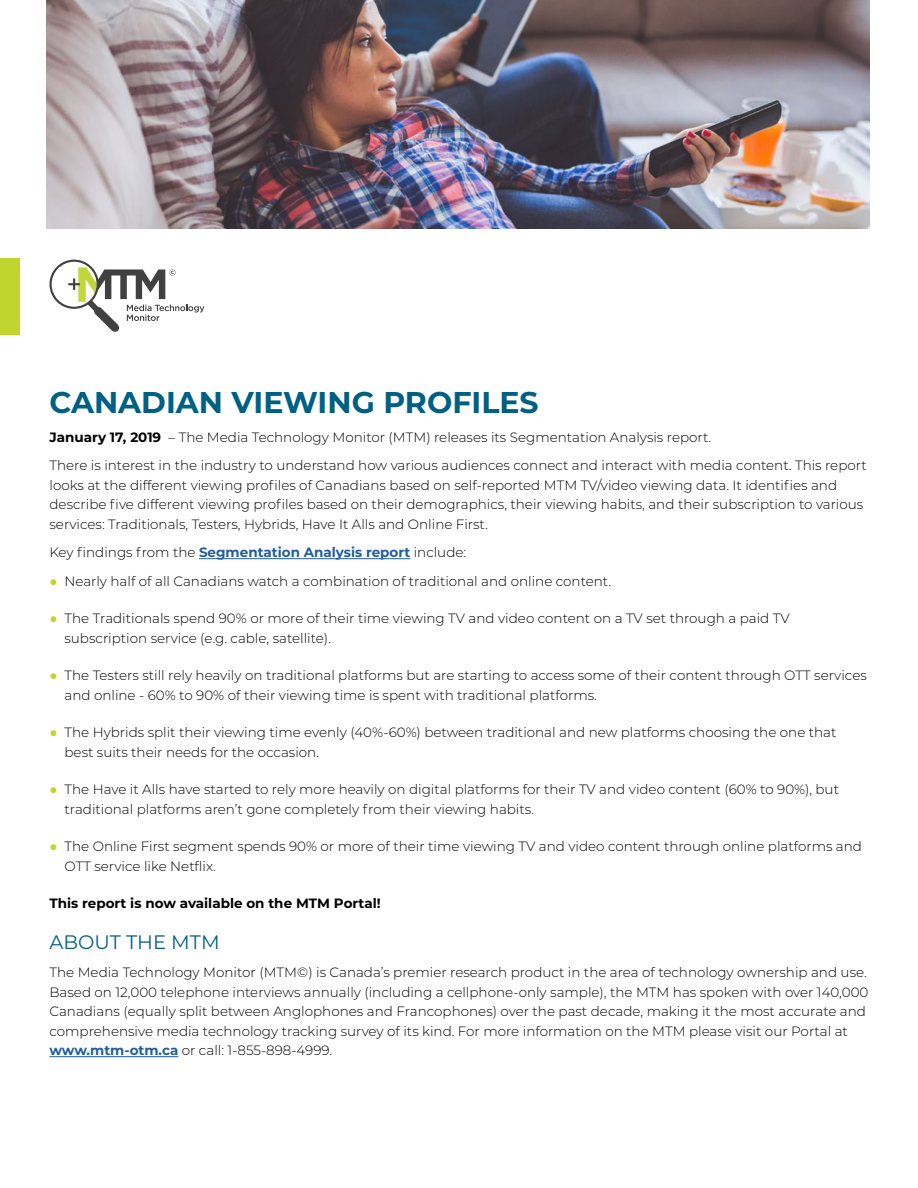
<style>
.page{position:relative;width:918px;height:1188px;background:#fff}
.page>*{position:absolute;margin:0;border:0;box-sizing:border-box;transform-origin:0 0}
.t1{font:700 30px "Montserrat";color:#006084}
.t2{font:19.5px "Montserrat";color:#006084}
.t3{font:300 13.5px/19.5px "Montserrat";color:#000}
.t4{font:700 13.5px "Montserrat";color:#000}
.s1{font-weight:700}
.s2{font-weight:700;color:#215e9e}
.s3{font-family:"Impact";font-weight:400;color:#c1d52f}
</style>
<div class="page">
<hr style="left:199px;top:558px;width:211px;height:1px;background:#215e9e">
<hr style="left:50px;top:1056px;width:128px;height:1px;background:#215e9e">
<svg style="left:50px;top:260px;width:154px;height:72px"></svg>
<div style="left:0;top:258px;width:20px;height:76px;background:#c1d52f"></div>
<img style="left:47px;top:0;width:822px;height:229px">
<h1 class="t1" style="left:50px;top:381px;width:491px">CANADIAN VIEWING PROFILES</h1>
<p class="t3" style="left:50px;top:422px;width:819px;line-height:28.5px"><span class="s1">January 17, 2019</span> – The Media Technology Monitor (MTM) releases its Segmentation Analysis report.<br>There is interest in the industry to understand how various audiences connect and interact with media content. This report</p>
<p class="t3" style="left:50px;top:475px;width:815px">looks at the different viewing profiles of Canadians based on self-reported MTM TV/video viewing data. It identifies and describe five different viewing profiles based on their demographics, their viewing habits, and their subscription to various services: Traditionals, Testers, Hybrids, Have It Alls and Online First.</p>
<p class="t3" style="left:50px;top:542px;width:418px">Key findings from the <span class="s2">Segmentation Analysis report</span> include:</p>
<p class="t3" style="left:50px;top:571px;width:563px"><span class="s3">●</span> Nearly half of all Canadians watch a combination of traditional and online content.</p>
<p class="t3" style="left:64px;top:608px;width:727px;text-indent:-15px"><span class="s3">●</span> The Traditionals spend 90% or more of their time viewing TV and video content on a TV set through a paid TV subscription service (e.g. cable, satellite).</p>
<p class="t3" style="left:64px;top:665px;width:804px;text-indent:-15px"><span class="s3">●</span> The Testers still rely heavily on traditional platforms but are starting to access some of their content through OTT services and online - 60% to 90% of their viewing time is spent with traditional platforms.</p>
<p class="t3" style="left:64px;top:722px;width:774px;text-indent:-15px"><span class="s3">●</span> The Hybrids split their viewing time evenly (40%-60%) between traditional and new platforms choosing the one that best suits their needs for the occasion.</p>
<p class="t3" style="left:64px;top:779px;width:776px;text-indent:-15px"><span class="s3">●</span> The Have it Alls have started to rely more heavily on digital platforms for their TV and video content (60% to 90%), but traditional platforms aren’t gone completely from their viewing habits.</p>
<p class="t3" style="left:64px;top:836px;width:799px;text-indent:-15px"><span class="s3">●</span> The Online First segment spends 90% or more of their time viewing TV and video content through online platforms and<br>OTT service like Netflix.</p>
<p class="t4" style="left:50px;top:894px;width:333px">This report is now available on the MTM Portal!</p>
<h2 class="t2" style="left:50px;top:929px;width:172px">ABOUT THE MTM</h2>
<p class="t3" style="left:50px;top:962px;width:820px">The Media Technology Monitor (MTM©) is Canada’s premier research product in the area of technology ownership and use.<br>Based on 12,000 telephone interviews annually (including a cellphone-only sample), the MTM has spoken with over 140,000<br>Canadians (equally split between Anglophones and Francophones) over the past decade, making it the most accurate and comprehensive media technology tracking survey of its kind. For more information on the MTM please visit our Portal at <span class="s2">www.mtm-otm.ca</span> or call: 1-855-898-4999.</p>
</div>
